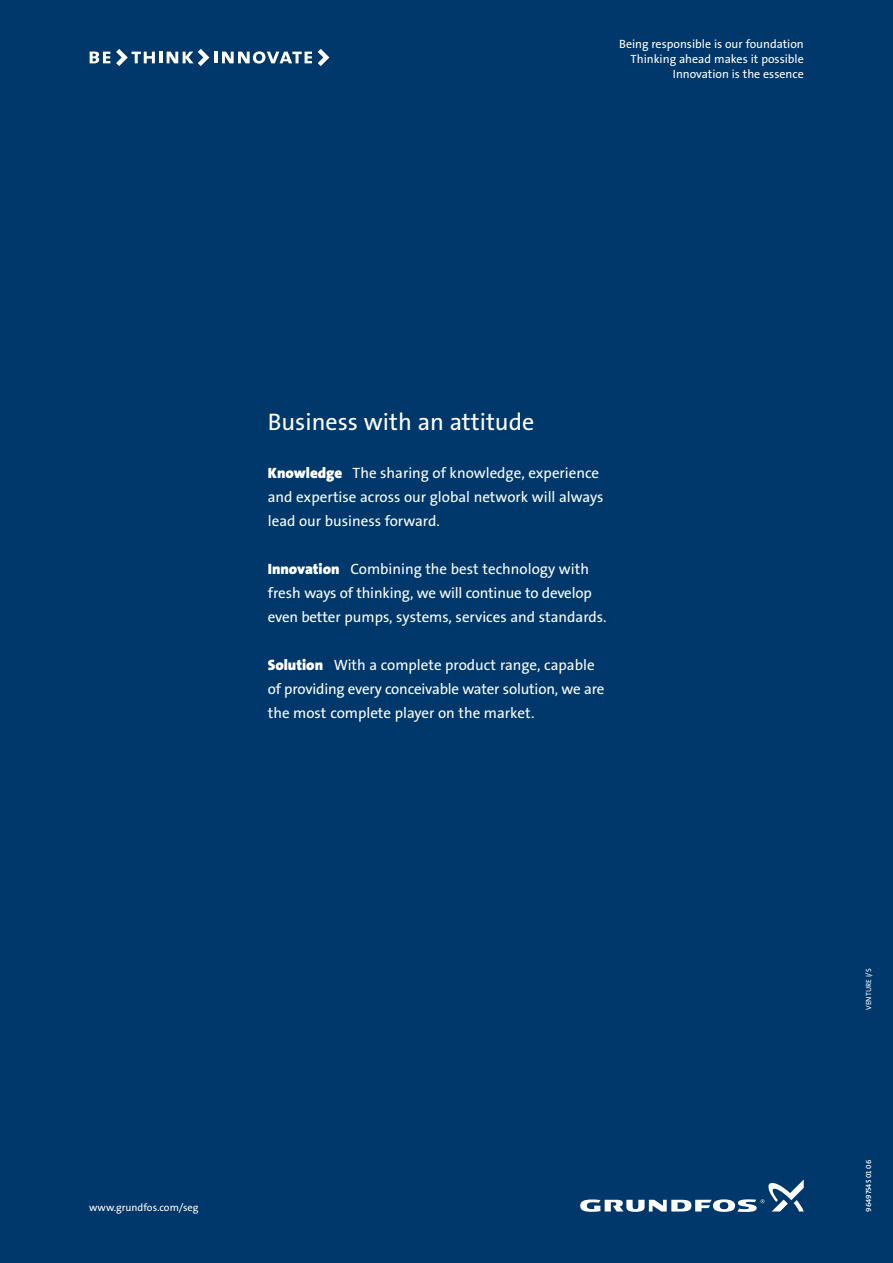
<style>
.page{position:relative;width:893px;height:1263px;background:#fff}
.page>*{position:absolute;margin:0;border:0;box-sizing:border-box;transform-origin:0 0}
.t1{font:24px "The Sans Grundfos 5 R";color:#fff}
.t2{font:15px/24px "The Sans Grundfos 5 R";color:#fff}
.t3{font:12px/15px "The Sans Grundfos 5 R";color:#fff;text-align:right}
.t4{font:10.5px "The Sans Grundfos 5 R";color:#fff}
.t5{font:7.5px "The Sans Grundfos 6 SB";color:#fff}
.t6{font:7.5px "The Sans Grundfos 5 R";color:#fff}
.s1{font-family:"The Sans Grundfos 9 BL"}
</style>
<div class="page">
<div style="left:0;top:0;width:892px;height:1263px;background:#00386c"></div>
<svg style="left:580px;top:1180px;width:223px;height:32px"></svg>
<svg style="left:90px;top:52px;width:20px;height:11px"></svg>
<svg style="left:215px;top:51px;width:97px;height:13px"></svg>
<svg style="left:116px;top:49px;width:93px;height:17px"></svg>
<svg style="left:318px;top:49px;width:11px;height:17px"></svg>
<p class="t3" style="left:619px;top:37px;width:186px">Being responsible is our foundation<br>Thinking ahead makes it possible<br>Innovation is the essence</p>
<h1 class="t1" style="left:268px;top:412px;width:268px">Business with an attitude</h1>
<p class="t2" style="left:268px;top:462px;width:337px"><span class="s1">Knowledge</span> The sharing of knowledge, experience and expertise across our global network will always lead our business forward.</p>
<p class="t2" style="left:268px;top:558px;width:340px"><span class="s1">Innovation</span> Combining the best technology with fresh ways of thinking, we will continue to develop even better pumps, systems, services and standards.</p>
<p class="t2" style="left:268px;top:654px;width:338px"><span class="s1">Solution</span> With a complete product range, capable of providing every conceivable water solution, we are the most complete player on the market.</p>
<p class="t4" style="left:89px;top:1203px;width:111px">www.grundfos.com/seg</p>
<p class="t6" style="left:865px;top:1010px;width:43px;rotate:-90deg">VENTURE I/S</p>
<p class="t5" style="left:865px;top:1212px;width:53px;rotate:-90deg">96497545 01 06</p>
</div>
